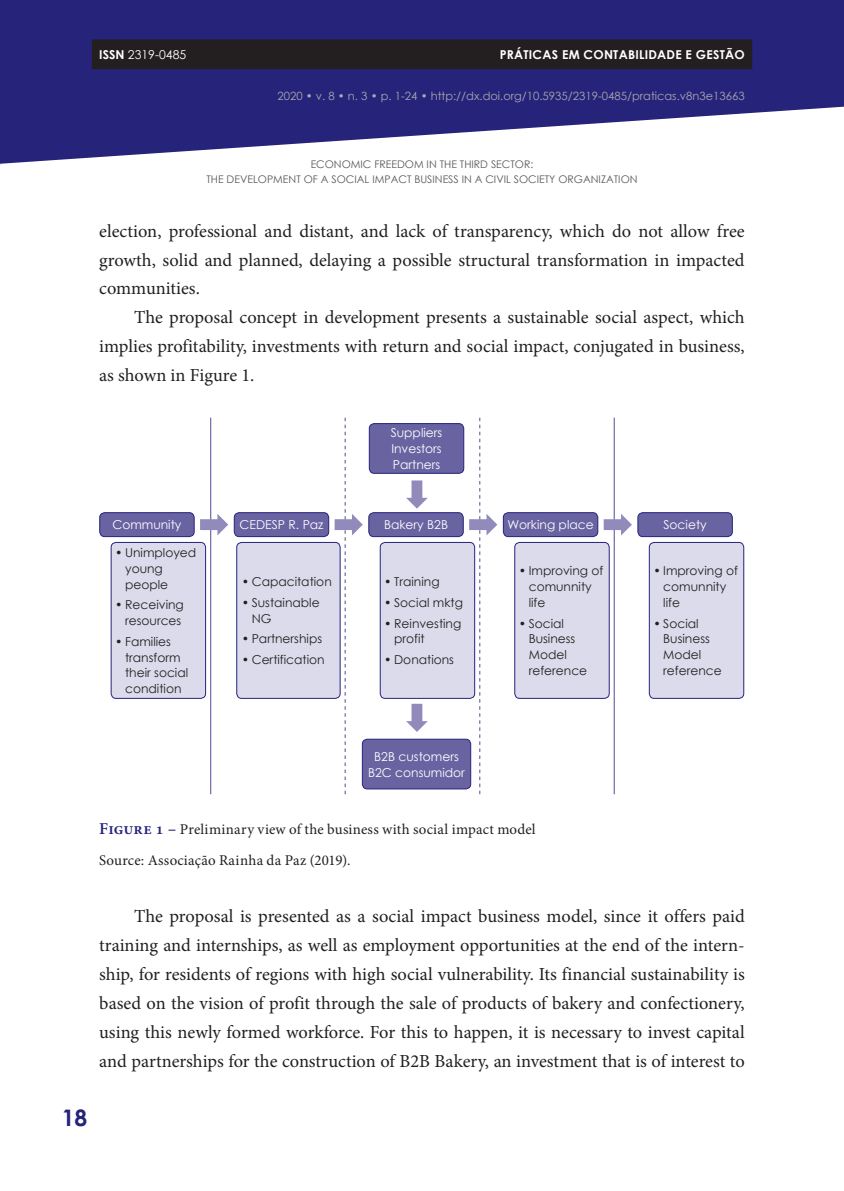
<style>
.page{position:relative;width:844px;height:1191px;background:#fff}
.page>*{position:absolute;margin:0;border:0;box-sizing:border-box;transform-origin:0 0}
.t1{font:700 22.75px "Century Gothic";color:#26237b}
.t2{font:18.38px/28.9px "Minion Pro";color:#231f20;text-align:justify}
.t3{font:14.88px/30.3px "Minion Pro";letter-spacing:.015em;color:#231f20}
.t4{font:12.25px/15.8px "Century Gothic";color:#231f20}
.t5{font:12.25px/15.8px "Century Gothic";color:#fff;text-align:justify}
.t6{font:700 12.25px "Century Gothic";letter-spacing:.02em;color:#fff}
.t7{font:11.38px "Century Gothic";color:#a8a9ad}
.t8{font:10.5px/15.8px "Century Gothic";color:#57585a;text-align:center}
.s1{font-weight:700}
.s2{font-weight:600;font-size:16.62px;color:#26237b}
</style>
<div class="page">
<svg style="left:0;top:0;width:843px;height:165px;fill:#26237b"></svg>
<div style="left:92px;top:39px;width:660px;height:30px;background:#231f20"></div>
<hr style="left:210px;top:418px;width:1px;height:376px;background:#7c75ad">
<hr style="left:613px;top:418px;width:1px;height:376px;background:#7c75ad">
<div style="left:100px;top:512px;width:94px;height:24px;background:#6964a1;border-radius:5px"></div>
<div style="left:99px;top:512px;width:95px;height:25px;border:1px solid #26237b;border-radius:5px"></div>
<div style="left:234px;top:512px;width:94px;height:24px;background:#6964a1;border-radius:5px"></div>
<div style="left:234px;top:512px;width:95px;height:25px;border:1px solid #26237b;border-radius:5px"></div>
<div style="left:369px;top:512px;width:94px;height:24px;background:#6964a1;border-radius:5px"></div>
<div style="left:368px;top:512px;width:95px;height:25px;border:1px solid #26237b;border-radius:5px"></div>
<div style="left:503px;top:512px;width:94px;height:24px;background:#6964a1;border-radius:5px"></div>
<div style="left:503px;top:512px;width:95px;height:25px;border:1px solid #26237b;border-radius:5px"></div>
<div style="left:637px;top:512px;width:95px;height:24px;background:#6964a1;border-radius:5px"></div>
<div style="left:637px;top:512px;width:95px;height:25px;border:1px solid #26237b;border-radius:5px"></div>
<div style="left:111px;top:542px;width:94px;height:156px;background:#dcdbeb;border-radius:5px"></div>
<div style="left:111px;top:542px;width:95px;height:157px;border:1px solid #26237b;border-radius:5px"></div>
<div style="left:237px;top:542px;width:103px;height:156px;background:#dcdbeb;border-radius:5px"></div>
<div style="left:236px;top:542px;width:104px;height:157px;border:1px solid #26237b;border-radius:5px"></div>
<div style="left:380px;top:542px;width:94px;height:156px;background:#dcdbeb;border-radius:5px"></div>
<div style="left:379px;top:542px;width:96px;height:157px;border:1px solid #26237b;border-radius:5px"></div>
<div style="left:514px;top:542px;width:95px;height:156px;background:#dcdbeb;border-radius:5px"></div>
<div style="left:514px;top:542px;width:95px;height:157px;border:1px solid #26237b;border-radius:5px"></div>
<div style="left:649px;top:542px;width:94px;height:156px;background:#dcdbeb;border-radius:5px"></div>
<div style="left:648px;top:542px;width:96px;height:157px;border:1px solid #26237b;border-radius:5px"></div>
<svg style="left:200px;top:514px;width:28px;height:21px"></svg>
<svg style="left:334px;top:418px;width:29px;height:376px"></svg>
<svg style="left:469px;top:418px;width:28px;height:376px"></svg>
<svg style="left:603px;top:514px;width:28px;height:21px"></svg>
<div style="left:369px;top:423px;width:94px;height:50px;background:#6964a1;border-radius:5px"></div>
<div style="left:369px;top:423px;width:95px;height:51px;border:1px solid #26237b;border-radius:5px"></div>
<svg style="left:406px;top:480px;width:21px;height:28px"></svg>
<div style="left:362px;top:739px;width:108px;height:50px;background:#6964a1;border-radius:5px"></div>
<div style="left:362px;top:738px;width:109px;height:51px;border:1px solid #26237b;border-radius:5px"></div>
<svg style="left:406px;top:704px;width:21px;height:28px"></svg>
<p class="t5" style="left:99px;top:46px;width:88px"><span class="s1">ISSN</span> 2319-0485</p>
<p class="t6" style="left:499px;top:45px;width:246px">PRÁTICAS EM CONTABILIDADE E GESTÃO</p>
<p class="t7" style="left:277px;top:88px;width:468px">2020 • v. 8 • n. 3 • p. 1-24 • http://dx.doi.org/10.5935/2319-0485/praticas.v8n3e13663</p>
<p class="t8" style="left:206px;top:156px;width:432px">ECONOMIC FREEDOM IN THE THIRD SECTOR:<br>THE DEVELOPMENT OF A SOCIAL IMPACT BUSINESS IN A CIVIL SOCIETY ORGANIZATION</p>
<p class="t2" style="left:99px;top:216px;width:646px">election, professional and distant, and lack of transparency, which do not allow free growth, solid and planned, delaying a possible structural transformation in impacted communities.</p>
<p class="t2" style="left:99px;top:303px;width:646px;text-indent:35px">The proposal concept in development presents a sustainable social aspect, which implies profitability, investments with return and social impact, conjugated in business, as shown in Figure 1.</p>
<p class="t5" style="left:390px;top:425px;width:53px">Suppliers Investors Partners</p>
<p class="t5" style="left:112px;top:517px;width:71px">Community</p>
<p class="t5" style="left:239px;top:517px;width:85px">CEDESP R. Paz</p>
<p class="t5" style="left:384px;top:517px;width:66px">Bakery B2B</p>
<p class="t5" style="left:507px;top:517px;width:88px">Working place</p>
<p class="t5" style="left:663px;top:517px;width:45px">Society</p>
<p class="t4" style="left:125px;top:544px;width:73px;text-indent:-10px">• Unimployed young people</p>
<p class="t4" style="left:115px;top:597px;width:70px;text-align:right">• Receiving resources</p>
<p class="t4" style="left:125px;top:633px;width:65px;text-indent:-10px">• Families transform their social condition</p>
<p class="t4" style="left:528px;top:563px;width:76px;text-indent:-10px">• Improving of comunnity life</p>
<p class="t4" style="left:528px;top:615px;width:60px;text-indent:-10px">• Social<br>Business<br>Model reference</p>
<p class="t4" style="left:663px;top:563px;width:76px;text-indent:-10px">• Improving of comunnity life</p>
<p class="t4" style="left:663px;top:615px;width:60px;text-indent:-10px">• Social<br>Business<br>Model reference</p>
<p class="t4" style="left:242px;top:573px;width:91px">• Capacitation</p>
<p class="t4" style="left:252px;top:594px;width:69px;text-indent:-10px">• Sustainable<br>NG</p>
<p class="t4" style="left:242px;top:631px;width:82px">• Partnerships</p>
<p class="t4" style="left:242px;top:651px;width:84px">• Certification</p>
<p class="t4" style="left:384px;top:573px;width:57px">• Training</p>
<p class="t4" style="left:384px;top:594px;width:80px">• Social mktg</p>
<p class="t4" style="left:394px;top:615px;width:69px;text-indent:-10px">• Reinvesting profit</p>
<p class="t4" style="left:384px;top:651px;width:71px">• Donations</p>
<p class="t5" style="left:368px;top:748px;width:98px;text-align:center">B2B customers<br>B2C consumidor</p>
<p class="t3" style="left:99px;top:814px;width:437px"><span class="s2">Figure 1 –</span> Preliminary view of the business with social impact model<br>Source: Associação Rainha da Paz (2019).</p>
<p class="t2" style="left:99px;top:902px;width:646px;text-indent:35px">The proposal is presented as a social impact business model, since it offers paid training and internships, as well as employment opportunities at the end of the intern&shy;ship, for residents of regions with high social vulnerability. Its financial sustainability is based on the vision of profit through the sale of products of bakery and confectionery, using this newly formed workforce. For this to happen, it is necessary to invest capital and partnerships for the construction of B2B Bakery, an investment that is of interest to</p>
<p class="t1" style="left:62px;top:1100px;width:27px">18</p>
</div>
